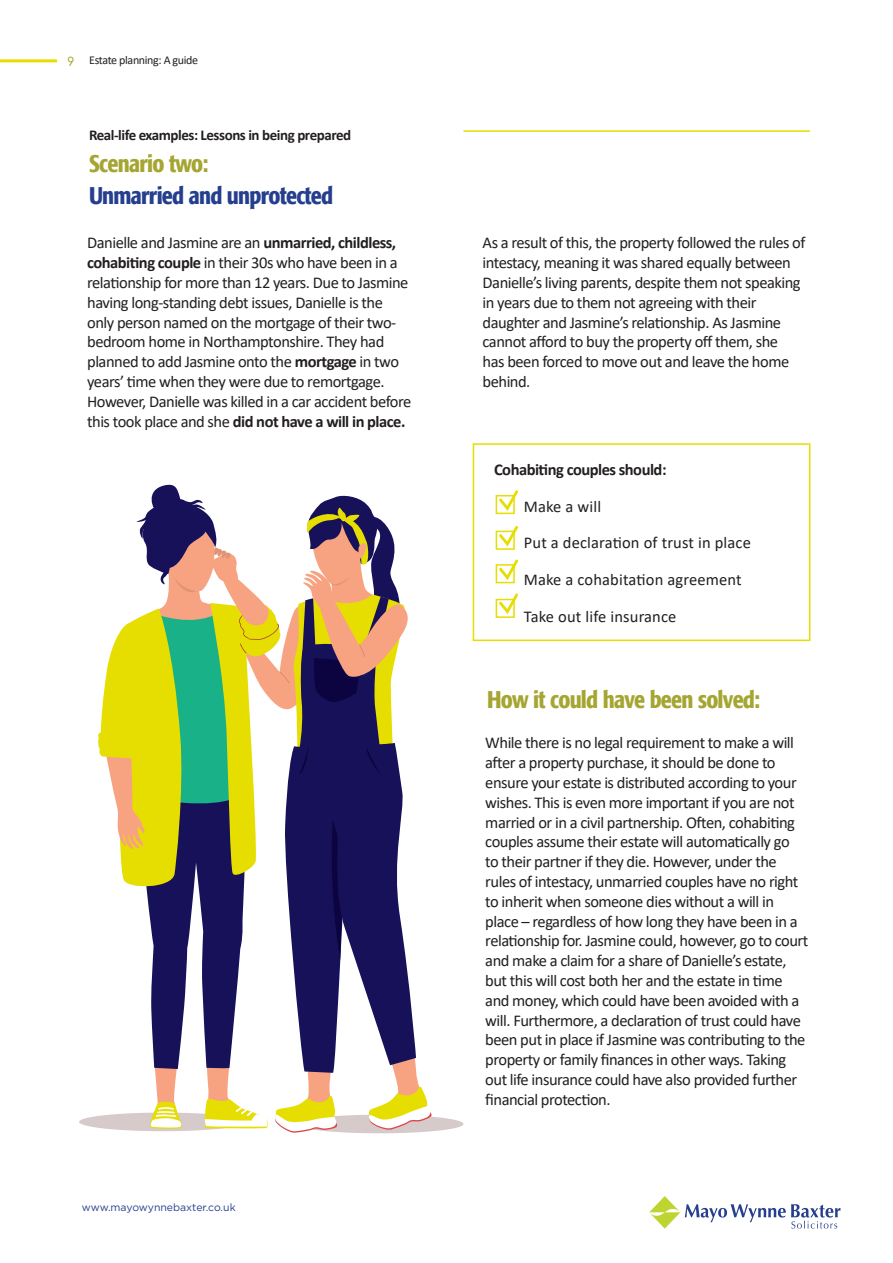
<style>
.page{position:relative;width:893px;height:1263px;background:#fff}
.page>*{position:absolute;margin:0;border:0;box-sizing:border-box;transform-origin:0 0}
.BLACK_HEADER{font:500 condensed 24px "Formata";letter-spacing:-.03em;color:#a5a632}
.BLACK_HEADER-2{font:500 condensed 24px "Formata";letter-spacing:-.03em;color:#253f8e}
.body{font:16.5px/19.8px "Calibri";letter-spacing:-.03em;color:#231f20}
.body-2{font:16.5px "Calibri";letter-spacing:.01em;color:#231f20}
.body-3{font:700 16.5px "Calibri";letter-spacing:-.03em;color:#231f20}
.BLACK_HEADER-3{font:700 15px "Calibri";letter-spacing:-.03em;color:#231f20}
.t1{font:12px "Calibri";letter-spacing:-.03em;color:#231f20}
.t2{font:12px "Comfortaa";color:#a5a632}
.t3{font:10.5px "Gotham Pro";color:#253f8e}
.s1{font-weight:700}
</style>
<div class="page">
<hr style="left:0;top:59px;width:57px;height:3px;background:#e6de00">
<svg style="left:649px;top:1196px;width:191px;height:32px"></svg>
<div style="left:79px;top:1112px;width:168px;height:19px;background:#d6cbca;border-radius:50%"></div>
<div style="left:296px;top:1115px;width:167px;height:18px;background:#d6cbca;border-radius:50%"></div>
<svg style="left:96px;top:484px;width:336px;height:649px"></svg>
<hr style="left:463px;top:130px;width:347px;height:2px;background:#e6de00">
<div style="left:496px;top:495px;width:19px;height:19px;border:2px solid #e6de00"></div>
<div style="left:496px;top:564px;width:19px;height:19px;border:2px solid #e6de00"></div>
<div style="left:496px;top:531px;width:19px;height:19px;border:2px solid #e6de00"></div>
<div style="left:496px;top:599px;width:19px;height:19px;border:2px solid #e6de00"></div>
<div style="left:473px;top:443px;width:337px;height:198px;border:2px solid #e6de00"></div>
<svg style="left:499px;top:490px;width:19px;height:21px"></svg>
<svg style="left:499px;top:526px;width:19px;height:20px"></svg>
<svg style="left:499px;top:559px;width:19px;height:21px"></svg>
<svg style="left:499px;top:593px;width:19px;height:21px"></svg>
<p class="t2" style="left:68px;top:50px;width:8px">9</p>
<p class="t1" style="left:89px;top:52px;width:110px">Estate planning: A guide</p>
<p class="BLACK_HEADER-3" style="left:89px;top:124px;width:264px">Real-life examples: Lessons in being prepared</p>
<p class="BLACK_HEADER" style="left:89px;top:149px;width:121px">Scenario two:</p>
<p class="BLACK_HEADER-2" style="left:89px;top:181px;width:246px">Unmarried and unprotected</p>
<p class="body" style="left:87px;top:233px;width:326px">Danielle and Jasmine are an <span class="s1">unmarried, childless, cohabiting couple</span> in their 30s who have been in a relationship for more than 12 years. Due to Jasmine having long-standing debt issues, Danielle is the only person named on the mortgage of their two&shy;bedroom home in Northamptonshire. They had planned to add Jasmine onto the <span class="s1">mortgage</span> in two years’ time when they were due to remortgage.<br>However, Danielle was killed in a car accident before this took place and she <span class="s1">did not have a will in place.</span></p>
<p class="t3" style="left:82px;top:1202px;width:155px">www.mayowynnebaxter.co.uk</p>
<p class="body" style="left:483px;top:233px;width:324px">As a result of this, the property followed the rules of intestacy, meaning it was shared equally between Danielle’s living parents, despite them not speaking in years due to them not agreeing with their daughter and Jasmine’s relationship. As Jasmine cannot afford to buy the property off them, she<br>has been forced to move out and leave the home behind.</p>
<p class="body-3" style="left:494px;top:458px;width:174px">Cohabiting couples should:</p>
<p class="body-2" style="left:524px;top:495px;width:79px">Make a will</p>
<p class="body-2" style="left:524px;top:531px;width:229px">Put a declaration of trust in place</p>
<p class="body-2" style="left:524px;top:568px;width:219px">Make a cohabitation agreement</p>
<p class="body-2" style="left:524px;top:605px;width:154px">Take out life insurance</p>
<p class="BLACK_HEADER" style="left:487px;top:685px;width:275px">How it could have been solved:</p>
<p class="body" style="left:485px;top:733px;width:325px">While there is no legal requirement to make a will after a property purchase, it should be done to ensure your estate is distributed according to your wishes. This is even more important if you are not married or in a civil partnership. Often, cohabiting couples assume their estate will automatically go<br>to their partner if they die. However, under the rules of intestacy, unmarried couples have no right to inherit when someone dies without a will in place – regardless of how long they have been in a relationship for. Jasmine could, however, go to court and make a claim for a share of Danielle’s estate, but this will cost both her and the estate in time and money, which could have been avoided with a will. Furthermore, a declaration of trust could have been put in place if Jasmine was contributing to the property or family finances in other ways. Taking out life insurance could have also provided further financial protection.</p>
</div>
